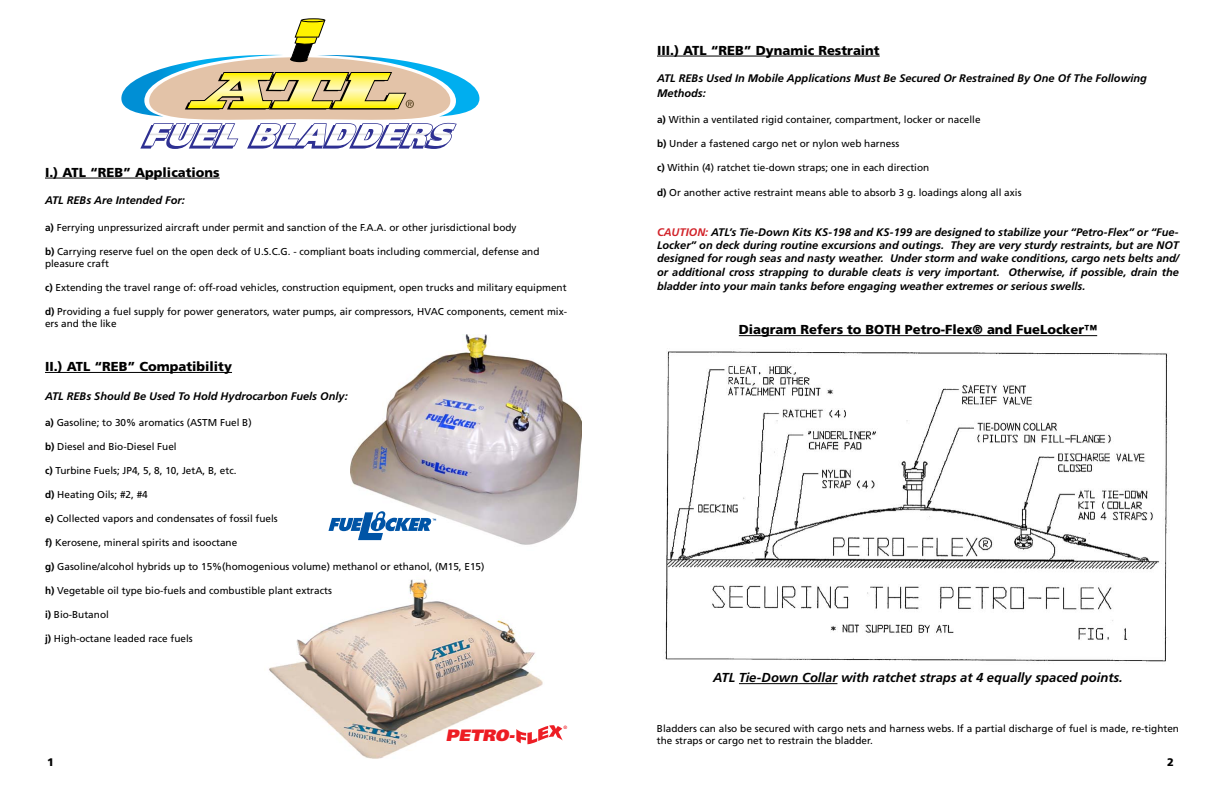
<style>
.page{position:relative;width:1224px;height:792px;background:#fff}
.page>*{position:absolute;margin:0;border:0;box-sizing:border-box;transform-origin:0 0}
.t1{font:italic 900 16.4px "Frutiger LT Std";color:#ed1d24}
.t2{font:900 13px "Frutiger LT Std";color:#000}
.t3{font:italic 700 13px "Frutiger LT Std";color:#000}
.t4{font:italic 700 11px/13.2px "Frutiger LT Std";color:#000}
.t5{font:900 11px "Frutiger LT Std";color:#000}
.t6{font:10px/12px "Frutiger LT Std";color:#000}
.t7{font:4.8px "Frutiger LT Std";color:#ed1d24}
.s1{font-weight:700}
.s2{color:#d2232a}
</style>
<div class="page">
<img style="left:350px;top:334px;width:231px;height:211px">
<img style="left:269px;top:579px;width:274px;height:180px">
<hr style="left:45px;top:178px;width:175px;height:1px;background:#000">
<hr style="left:45px;top:372px;width:187px;height:1px;background:#000">
<hr style="left:657px;top:56px;width:223px;height:1px;background:#000">
<hr style="left:739px;top:335px;width:358px;height:1px;background:#000">
<hr style="left:739px;top:683px;width:98px;height:1px;background:#000">
<img style="left:665px;top:351px;width:503px;height:311px">
<svg style="left:121px;top:18px;width:358px;height:131px"></svg>
<svg style="left:516px;top:725px;width:47px;height:19px"></svg>
<svg style="left:328px;top:511px;width:108px;height:29px"></svg>
<h2 class="t2" style="left:45px;top:164px;width:176px">I.) ATL “REB” Applications</h2>
<p class="t4" style="left:45px;top:194px;width:141px">ATL REBs Are Intended For:</p>
<p class="t6" style="left:45px;top:221px;width:473px"><span class="s1">a)</span> Ferrying unpressurized aircraft under permit and sanction of the F.A.A. or other jurisdictional body</p>
<p class="t6" style="left:45px;top:245px;width:496px"><span class="s1">b)</span> Carrying reserve fuel on the open deck of U.S.C.G. - compliant boats including commercial, defense and pleasure craft</p>
<p class="t6" style="left:45px;top:281px;width:523px"><span class="s1">c)</span> Extending the travel range of: off-road vehicles, construction equipment, open trucks and military equipment</p>
<p class="t6" style="left:45px;top:305px;width:524px"><span class="s1">d)</span> Providing a fuel supply for power generators, water pumps, air compressors, HVAC components, cement mix&shy;ers and the like</p>
<h2 class="t2" style="left:45px;top:359px;width:189px">II.) ATL “REB” Compatibility</h2>
<p class="t4" style="left:45px;top:390px;width:304px">ATL REBs Should Be Used To Hold Hydrocarbon Fuels Only:</p>
<p class="t6" style="left:45px;top:417px;width:208px"><span class="s1">a)</span> Gasoline; to 30% aromatics (ASTM Fuel B)</p>
<p class="t6" style="left:45px;top:441px;width:133px"><span class="s1">b)</span> Diesel and Bio-Diesel Fuel</p>
<p class="t6" style="left:45px;top:465px;width:193px"><span class="s1">c)</span> Turbine Fuels; JP4, 5, 8, 10, JetA, B, etc.</p>
<p class="t6" style="left:45px;top:489px;width:104px"><span class="s1">d)</span> Heating Oils; #2, #4</p>
<p class="t6" style="left:45px;top:513px;width:234px"><span class="s1">e)</span> Collected vapors and condensates of fossil fuels</p>
<p class="t6" style="left:45px;top:537px;width:194px"><span class="s1">f)</span> Kerosene, mineral spirits and isooctane</p>
<p class="t6" style="left:45px;top:561px;width:441px"><span class="s1">g)</span> Gasoline/alcohol hybrids up to 15%(homogenious volume) methanol or ethanol, (M15, E15)</p>
<p class="t6" style="left:45px;top:585px;width:288px"><span class="s1">h)</span> Vegetable oil type bio-fuels and combustible plant extracts</p>
<p class="t6" style="left:45px;top:609px;width:65px"><span class="s1">i)</span> Bio-Butanol</p>
<p class="t6" style="left:45px;top:633px;width:149px"><span class="s1">j)</span> High-octane leaded race fuels</p>
<p class="t5" style="left:47px;top:756px;width:8px">1</p>
<h1 class="t1" style="left:446px;top:725px;width:74px">PETRO-</h1>
<p class="t7" style="left:563px;top:724px;width:5px">®</p>
<h2 class="t2" style="left:657px;top:42px;width:224px">III.) ATL “REB” Dynamic Restraint</h2>
<p class="t4" style="left:657px;top:71px;width:491px;line-height:14.4px">ATL REBs Used In Mobile Applications Must Be Secured Or Restrained By One Of The Following<br>Methods:</p>
<p class="t6" style="left:657px;top:114px;width:325px"><span class="s1">a)</span> Within a ventilated rigid container, compartment, locker or nacelle</p>
<p class="t6" style="left:657px;top:138px;width:244px"><span class="s1">b)</span> Under a fastened cargo net or nylon web harness</p>
<p class="t6" style="left:657px;top:162px;width:274px"><span class="s1">c)</span> Within (4) ratchet tie-down straps; one in each direction</p>
<p class="t6" style="left:657px;top:187px;width:366px"><span class="s1">d)</span> Or another active restraint means able to absorb 3 g. loadings along all axis</p>
<p class="t4" style="left:657px;top:226px;width:524px;text-align:justify"><span class="s2">CAUTION:</span> ATL’s Tie-Down Kits KS-198 and KS-199 are designed to stabilize your “Petro-Flex” or “Fue-Locker” on deck during routine excursions and outings. They are very sturdy restraints, but are NOT designed for rough seas and nasty weather. Under storm and wake conditions, cargo nets belts and/ or additional cross strapping to durable cleats is very important. Otherwise, if possible, drain the</p>
<p class="t4" style="left:657px;top:280px;width:430px">bladder into your main tanks before engaging weather extremes or serious swells.</p>
<h2 class="t2" style="left:739px;top:322px;width:360px">Diagram Refers to BOTH Petro-Flex® and FueLocker™</h2>
<h2 class="t3" style="left:713px;top:670px;width:411px">ATL Tie-Down Collar with ratchet straps at 4 equally spaced points.</h2>
<p class="t6" style="left:657px;top:722px;width:524px">Bladders can also be secured with cargo nets and harness webs. If a partial discharge of fuel is made, re-tighten the straps or cargo net to restrain the bladder.</p>
<p class="t5" style="left:1167px;top:756px;width:8px">2</p>
</div>
